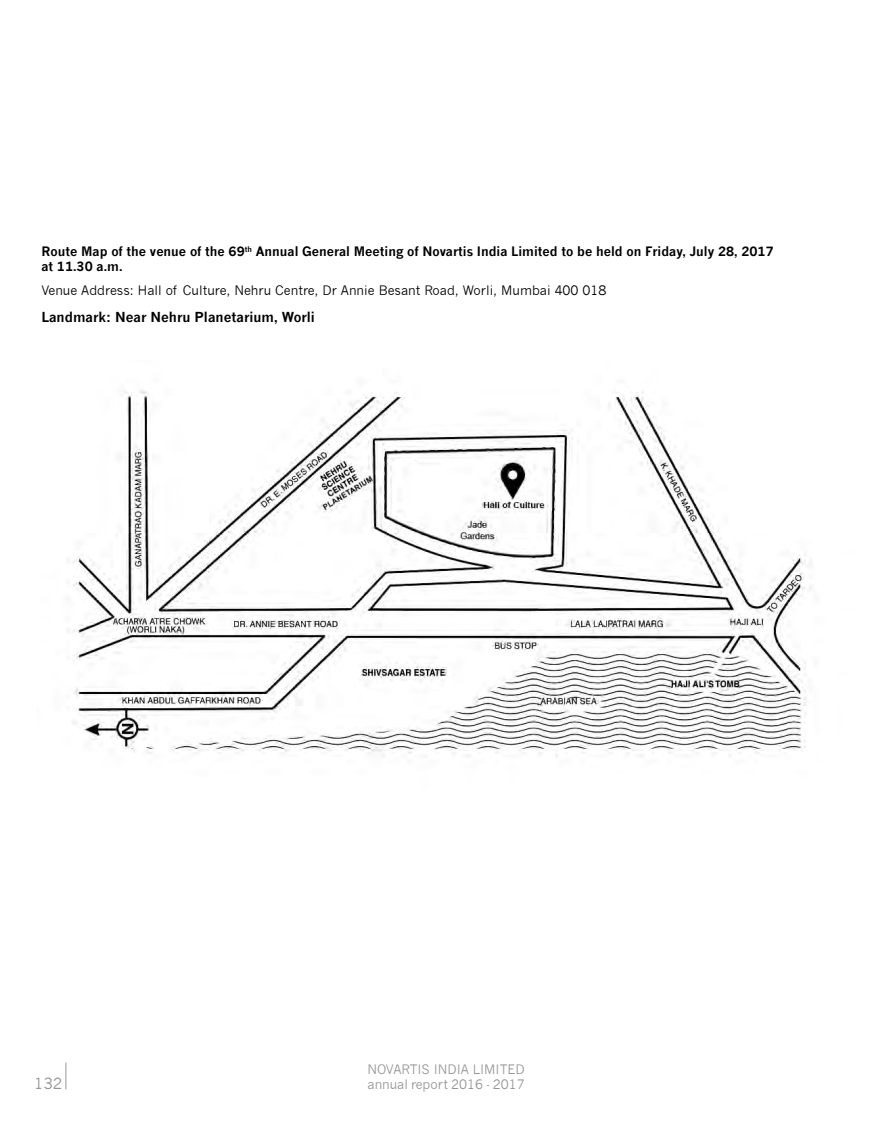
<style>
.page{position:relative;width:891px;height:1134px;background:#fff}
.page>*{position:absolute;margin:0;border:0;box-sizing:border-box;transform-origin:0 0}
.t1{font:15px "News Gothic";color:#939598}
.t2{font:700 13.5px "News Gothic";color:#000}
.t3{font:700 12.75px/15px "News Gothic";color:#000}
.t4{font:12.75px "News Gothic";color:#000}
.t5{font:12.75px "News Gothic";color:#939598}
</style>
<div class="page">
<svg style="left:65px;top:1063px;width:1px;height:26px"></svg>
<img style="left:68px;top:390px;width:744px;height:367px">
<p class="t3" style="left:41px;top:244px;width:734px">Route Map of the venue of the 69<sup>th</sup> Annual General Meeting of Novartis India Limited to be held on Friday, July 28, 2017 at 11.30 a.m.</p>
<p class="t4" style="left:41px;top:283px;width:567px">Venue Address: Hall of Culture, Nehru Centre, Dr Annie Besant Road, Worli, Mumbai 400 018</p>
<p class="t2" style="left:41px;top:309px;width:275px">Landmark: Near Nehru Planetarium, Worli</p>
<p class="t5" style="left:368px;top:1062px;width:159px">novartis india limited</p>
<p class="t1" style="left:34px;top:1075px;width:30px">132</p>
<p class="t5" style="left:368px;top:1077px;width:159px">annual report 2016 - 2017</p>
</div>
